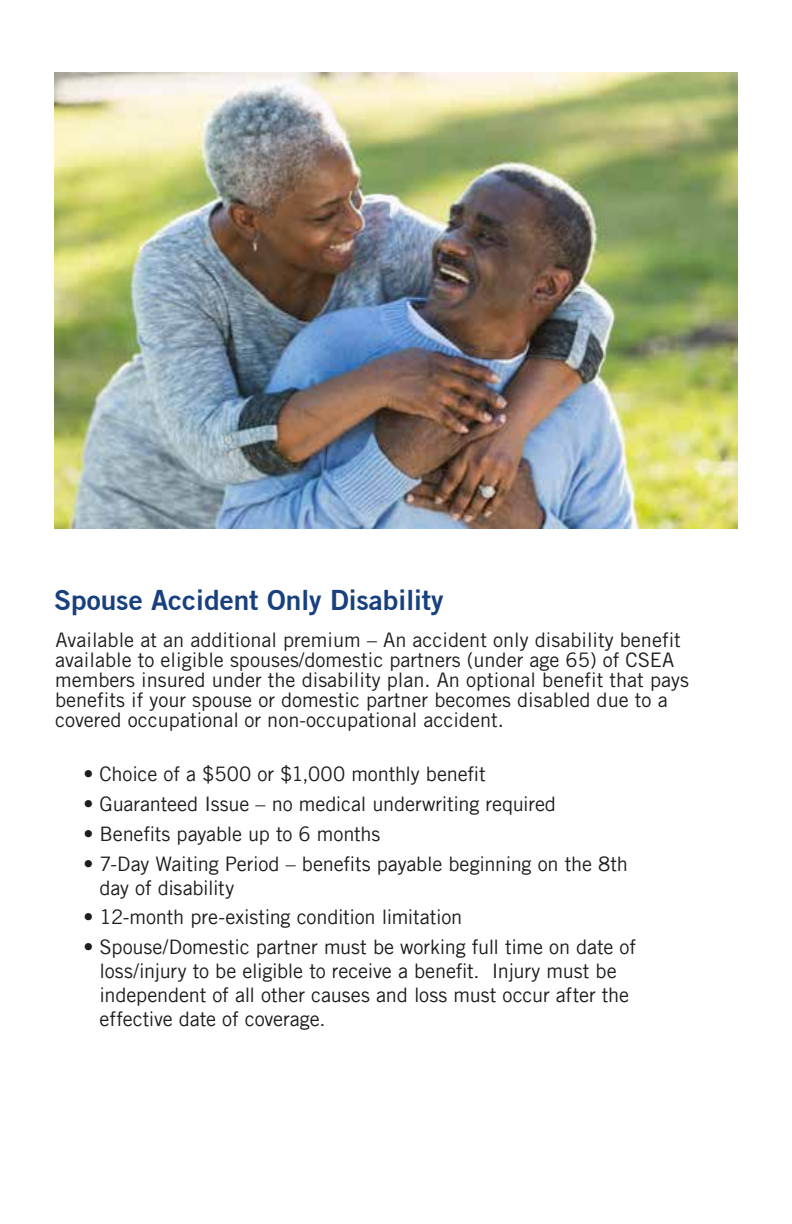
<style>
.page{position:relative;width:792px;height:1224px;background:#fff}
.page>*{position:absolute;margin:0;border:0;box-sizing:border-box;transform-origin:0 0}
.t1{font:700 28px "Trade Gothic No.2";color:#18407e}
.t2{font:20px/24px "Trade Gothic LT";letter-spacing:-.01em;color:#1d1d1b}
.t3{font:20px/20px "Trade Gothic";color:#1d1d1b}
</style>
<div class="page">
<img style="left:54px;top:72px;width:683px;height:456px">
<p class="t1" style="left:54px;top:583px;width:391px">Spouse Accident Only Disability</p>
<p class="t3" style="left:55px;top:629px;width:635px">Available at an additional premium – An accident only disability benefit available to eligible spouses/domestic partners (under age 65) of CSEA members insured under the disability plan. An optional benefit that pays benefits if your spouse or domestic partner becomes disabled due to a covered occupational or non-occupational accident.</p>
<p class="t2" style="left:84px;top:762px;width:404px">• Choice of a $500 or $1,000 monthly benefit</p>
<p class="t2" style="left:84px;top:792px;width:474px">• Guaranteed Issue – no medical underwriting required</p>
<p class="t2" style="left:84px;top:821px;width:298px">• Benefits payable up to 6 months</p>
<p class="t2" style="left:100px;top:851px;width:530px;text-indent:-16px">• 7-Day Waiting Period – benefits payable beginning on the 8th day of disability</p>
<p class="t2" style="left:84px;top:905px;width:380px">• 12-month pre-existing condition limitation</p>
<p class="t2" style="left:100px;top:935px;width:538px;text-indent:-16px">• Spouse/Domestic partner must be working full time on date of loss/injury to be eligible to receive a benefit. Injury must be independent of all other causes and loss must occur after the effective date of coverage.</p>
</div>
